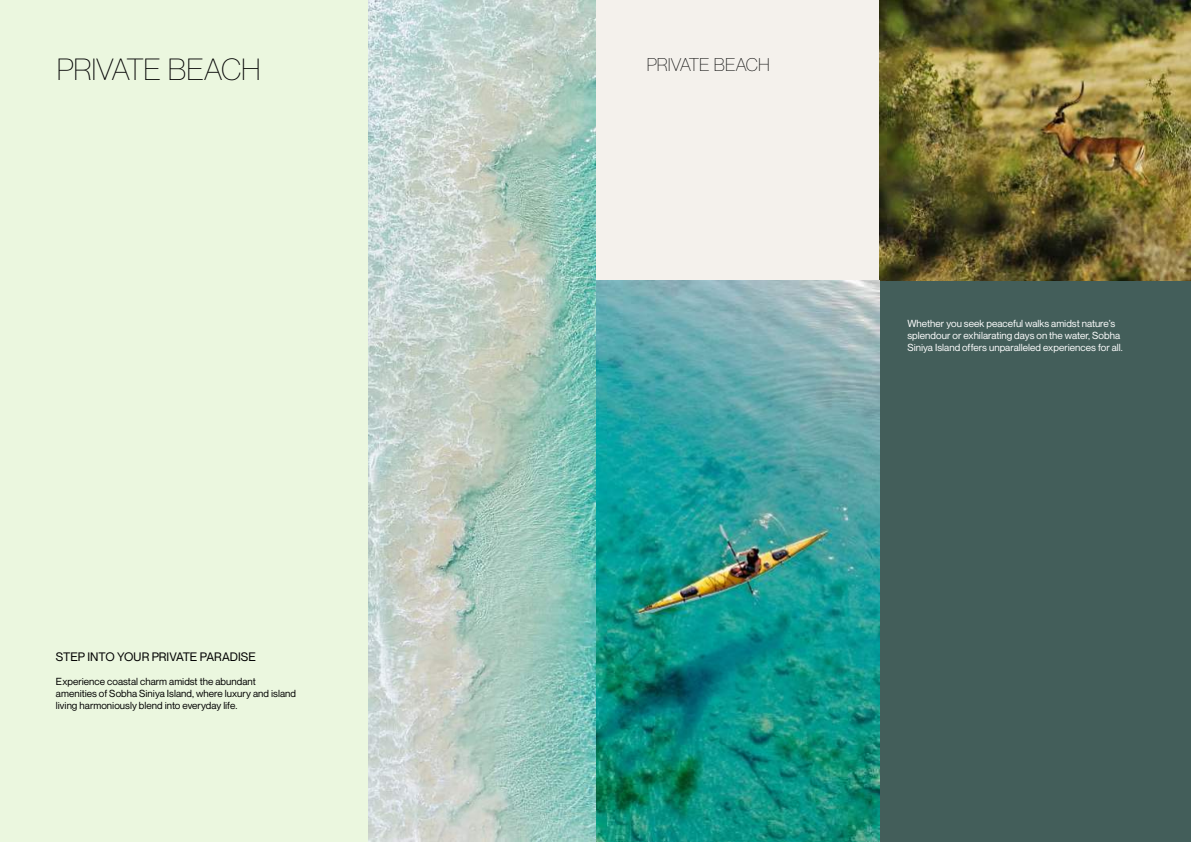
<style>
.page{position:relative;width:1191px;height:842px;background:#fff}
.page>*{position:absolute;margin:0;border:0;box-sizing:border-box;transform-origin:0 0}
.t1{font:300 30px "Neue Montreal";letter-spacing:-.01em;color:#000}
.t2{font:300 18px "Neue Montreal";letter-spacing:-.005em;color:#000}
.t3{font:12px "Neue Montreal";letter-spacing:-.005em;color:#000}
.t4{font:10px/12px "Neue Montreal";letter-spacing:.005em;color:#fff}
.t5{font:10px/12px "Neue Montreal";letter-spacing:.005em;color:#000}
</style>
<div class="page">
<div style="left:595px;top:0;width:596px;height:842px;background:#f4f1ec"></div>
<div style="left:879px;top:0;width:312px;height:842px;background:#435e5a"></div>
<img style="left:879px;top:0;width:312px;height:281px">
<img style="left:595px;top:281px;width:284px;height:561px">
<div style="left:0;top:0;width:387px;height:842px;background:#ebf7df"></div>
<img style="left:369px;top:0;width:226px;height:842px">
<h1 class="t1" style="left:57px;top:52px;width:205px">PRIVATE BEACH</h1>
<p class="t3" style="left:56px;top:649px;width:201px">STEP INTO YOUR PRIVATE PARADISE</p>
<p class="t5" style="left:56px;top:675px;width:241px">Experience coastal charm amidst the abundant amenities of Sobha Siniya Island, where luxury and island living harmoniously blend into everyday life.</p>
<h2 class="t2" style="left:646px;top:54px;width:125px">PRIVATE BEACH</h2>
<p class="t4" style="left:907px;top:317px;width:217px">Whether you seek peaceful walks amidst nature’s splendour or exhilarating days on the water, Sobha<br>Siniya Island offers unparalleled experiences for all.</p>
</div>
